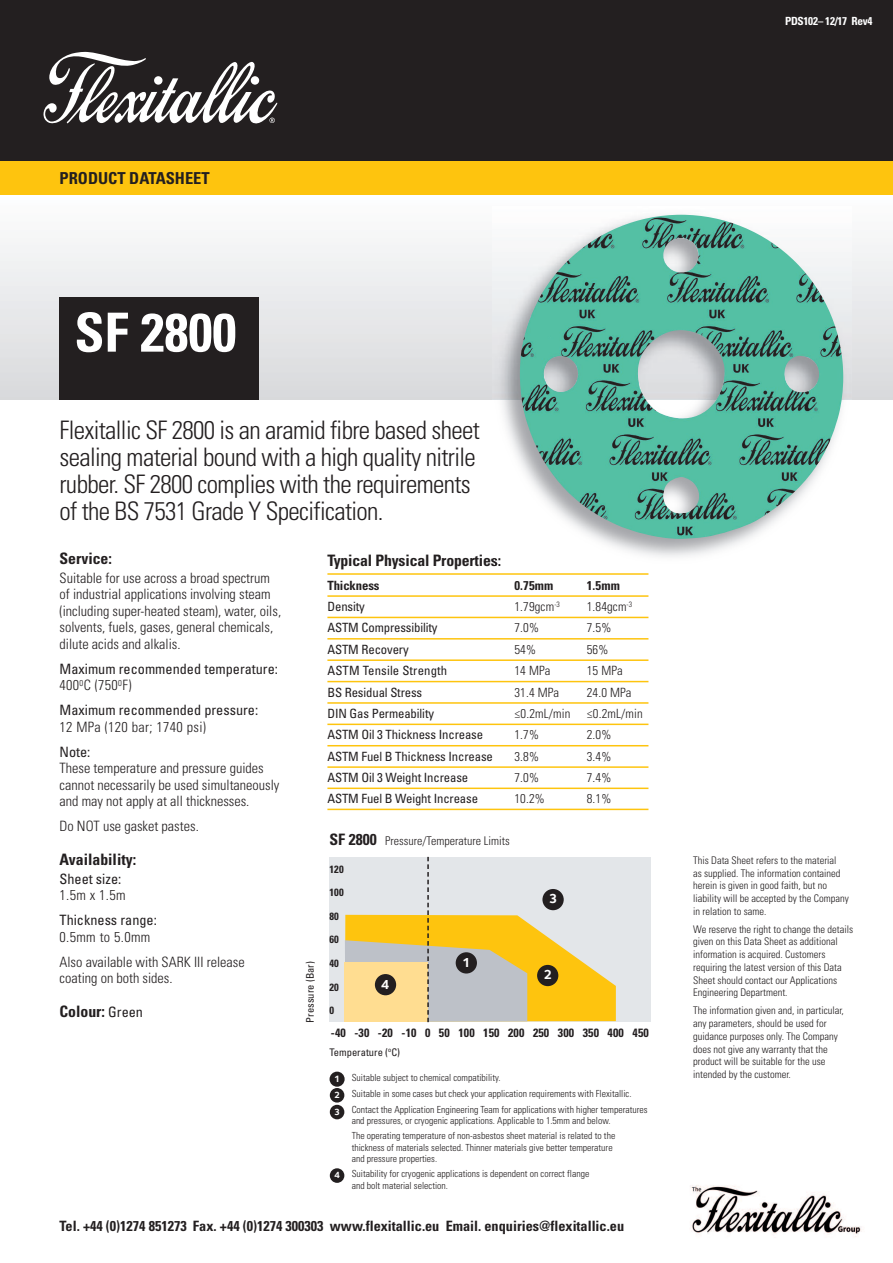
<style>
.page{position:relative;width:893px;height:1263px;background:#fff}
.page>*{position:absolute;margin:0;border:0;box-sizing:border-box;transform-origin:0 0}
.t1{font:700 condensed 54px "Univers LT Std";color:#fff}
.t2{font:300 condensed 25.5px/27px "Univers LT Std";letter-spacing:-.025em;color:#231f20}
.t3{font:700 condensed 16.5px "Univers LT Std";color:#231f20}
.t4{font:700 condensed 15.75px "Univers LT Std";letter-spacing:-.01em;color:#231f20}
.t5{font:300 condensed 14.25px/16.5px "Univers LT Std";color:#231f20}
.t6{font:condensed 14.25px/16.5px "Univers LT Std";color:#231f20}
.t7{font:700 condensed 14.25px "Univers LT Std";color:#231f20}
.t8{font:300 condensed 14.25px "Univers LT Std";letter-spacing:.025em;color:#231f20}
.t9{font:700 13.5px "Foundry Sterling";color:#fff}
.t10{font:condensed 12.75px "Univers LT Std";letter-spacing:-.01em;color:#231f20}
.t11{font:300 condensed 12.75px "Univers LT Std";letter-spacing:.01em;color:#231f20}
.t12{font:700 condensed 12.75px "Univers LT Std";letter-spacing:-.01em;color:#231f20}
.t13{font:condensed 12.75px "Univers LT Std";letter-spacing:.01em;color:#231f20}
.t14{font:700 condensed 12px "Univers LT Std";letter-spacing:.015em;color:#231f20}
.t15{font:300 condensed 12px "Univers LT Std";color:#231f20}
.t16{font:700 condensed 11.25px "Univers LT Std";letter-spacing:-.025em;color:#fff}
.t17{font:300 condensed 10.5px/12.8px "Univers LT Std";color:#231f20}
.t18{font:condensed 10.5px "Univers LT Std";color:#231f20}
.t19{font:700 condensed 10.5px "Univers LT Std";letter-spacing:.01em;color:#231f20}
.t20{font:300 condensed 9.75px/15.5px "Univers LT Std";color:#231f20}
.t21{font:700 9.6px "Foundry Sterling";color:#fff}
.t22{font:700 9.3px/16.8px "Foundry Sterling";color:#fff}
.s1{font-weight:300}
.s2{font-weight:400;font-size:14.25px}
.s3{font-weight:700;font-size:15.75px}
</style>
<div class="page">
<div style="left:0;top:0;width:893px;height:162px;background:#231f20"></div>
<div style="left:0;top:162px;width:893px;height:34px;background:#fec40e"></div>
<svg style="left:44px;top:52px;width:233px;height:71px"></svg>
<img style="left:690px;top:1185px;width:172px;height:52px">
<div style="left:0;top:196px;width:893px;height:204px;background:linear-gradient(to bottom,#fdfefe,#d8d9dc)"></div>
<div style="left:60px;top:298px;width:199px;height:102px;background:#231f20"></div>
<hr style="left:327px;top:573px;width:321px;height:2px;background:#fec40e">
<hr style="left:327px;top:595px;width:321px;height:2px;background:#fec40e">
<hr style="left:327px;top:617px;width:321px;height:1px;background:#fec40e">
<hr style="left:327px;top:638px;width:321px;height:1px;background:#fec40e">
<hr style="left:327px;top:659px;width:321px;height:2px;background:#fec40e">
<hr style="left:327px;top:681px;width:321px;height:1px;background:#fec40e">
<hr style="left:327px;top:702px;width:321px;height:2px;background:#fec40e">
<hr style="left:327px;top:724px;width:321px;height:1px;background:#fec40e">
<hr style="left:327px;top:745px;width:321px;height:1px;background:#fec40e">
<hr style="left:327px;top:766px;width:321px;height:2px;background:#fec40e">
<hr style="left:327px;top:787px;width:321px;height:2px;background:#fec40e">
<hr style="left:327px;top:809px;width:321px;height:1px;background:#fec40e">
<div style="left:330px;top:857px;width:321px;height:164px;background:#e3e6e9"></div>
<div style="left:330px;top:1071px;width:15px;height:16px;background:#231f20;border-radius:50%"></div>
<div style="left:330px;top:1088px;width:14px;height:14px;background:#231f20;border-radius:50%"></div>
<div style="left:330px;top:1105px;width:14px;height:14px;background:#231f20;border-radius:50%"></div>
<div style="left:330px;top:1168px;width:14px;height:15px;background:#231f20;border-radius:50%"></div>
<svg style="left:345px;top:857px;width:271px;height:165px"></svg>
<div style="left:375px;top:974px;width:21px;height:21px;background:#231f20;border-radius:50%"></div>
<img style="left:493px;top:207px;width:358px;height:358px">
<img style="left:519px;top:215px;width:324px;height:324px">
<p class="t16" style="left:785px;top:17px;width:89px">PDS102– 12/17 Rev4</p>
<h3 class="t3" style="left:60px;top:172px;width:152px">PRODUCT DATASHEET</h3>
<h1 class="t1" style="left:74px;top:313px;width:163px">SF 2800</h1>
<h2 class="t2" style="left:60px;top:419px;width:422px">Flexitallic SF 2800 is an aramid fibre based sheet sealing material bound with a high quality nitrile rubber. SF 2800 complies with the requirements of the BS 7531 Grade Y Specification.</h2>
<h3 class="t4" style="left:60px;top:553px;width:54px">Service:</h3>
<h3 class="t5" style="left:60px;top:571px;width:223px">Suitable for use across a broad spectrum of industrial applications involving steam (including super-heated steam), water, oils, solvents, fuels, gases, general chemicals, dilute acids and alkalis.</h3>
<h3 class="t6" style="left:60px;top:662px;width:220px">Maximum recommended temperature:<br><span class="s1">400</span><sup>0</sup><span class="s1">C (750</span><sup>0</sup><span class="s1">F)</span></h3>
<h3 class="t6" style="left:60px;top:703px;width:200px">Maximum recommended pressure:</h3>
<h3 class="t8" style="left:60px;top:722px;width:148px">12 MPa (120 bar; 1740 psi)</h3>
<h3 class="t6" style="left:60px;top:745px;width:32px">Note:</h3>
<h3 class="t5" style="left:60px;top:761px;width:221px">These temperature and pressure guides cannot necessarily be used simultaneously and may not apply at all thicknesses.</h3>
<h3 class="t5" style="left:60px;top:819px;width:141px">Do NOT use gasket pastes.</h3>
<h3 class="t4" style="left:60px;top:853px;width:78px">Availability:</h3>
<h3 class="t6" style="left:60px;top:871px;width:63px">Sheet size:</h3>
<h3 class="t5" style="left:60px;top:888px;width:68px">1.5m x 1.5m</h3>
<h3 class="t6" style="left:60px;top:913px;width:99px">Thickness range:</h3>
<h3 class="t5" style="left:60px;top:925px;width:187px;line-height:25px">0.5mm to 5.0mm<br>Also available with SARK III release</h3>
<h3 class="t5" style="left:60px;top:971px;width:115px">coating on both sides.</h3>
<h3 class="t4" style="left:60px;top:1005px;width:85px">Colour: <span class="s2">Green</span></h3>
<p class="t18" style="left:306px;top:1023px;width:63px;rotate:-90deg">Pressure (Bar)</p>
<h3 class="t4" style="left:327px;top:555px;width:175px">Typical Physical Properties:</h3>
<p class="t12" style="left:327px;top:580px;width:54px">Thickness</p>
<p class="t12" style="left:514px;top:580px;width:40px">0.75mm</p>
<p class="t12" style="left:587px;top:580px;width:35px">1.5mm</p>
<p class="t10" style="left:327px;top:602px;width:39px">Density</p>
<p class="t11" style="left:514px;top:602px;width:47px">1.79gcm<sup>-3</sup></p>
<p class="t11" style="left:587px;top:602px;width:47px">1.84gcm<sup>-3</sup></p>
<p class="t10" style="left:327px;top:623px;width:112px">ASTM Compressibility</p>
<p class="t11" style="left:514px;top:623px;width:26px">7.0%</p>
<p class="t11" style="left:587px;top:623px;width:26px">7.5%</p>
<p class="t10" style="left:327px;top:645px;width:83px">ASTM Recovery</p>
<p class="t11" style="left:514px;top:645px;width:23px">54%</p>
<p class="t11" style="left:587px;top:645px;width:23px">56%</p>
<p class="t13" style="left:327px;top:666px;width:121px">ASTM Tensile Strength</p>
<p class="t11" style="left:514px;top:666px;width:38px">14 MPa</p>
<p class="t11" style="left:587px;top:666px;width:38px">15 MPa</p>
<p class="t10" style="left:327px;top:687px;width:96px">BS Residual Stress</p>
<p class="t11" style="left:514px;top:687px;width:46px">31.4 MPa</p>
<p class="t11" style="left:587px;top:687px;width:46px">24.0 MPa</p>
<p class="t10" style="left:327px;top:709px;width:108px">DIN Gas Permeability</p>
<p class="t11" style="left:514px;top:709px;width:57px">≤0.2mL/min</p>
<p class="t11" style="left:587px;top:709px;width:57px">≤0.2mL/min</p>
<p class="t10" style="left:327px;top:730px;width:157px">ASTM Oil 3 Thickness Increase</p>
<p class="t11" style="left:514px;top:730px;width:26px">1.7%</p>
<p class="t11" style="left:587px;top:730px;width:26px">2.0%</p>
<p class="t10" style="left:327px;top:751px;width:167px">ASTM Fuel B Thickness Increase</p>
<p class="t11" style="left:514px;top:751px;width:26px">3.8%</p>
<p class="t11" style="left:587px;top:751px;width:26px">3.4%</p>
<p class="t10" style="left:327px;top:773px;width:142px">ASTM Oil 3 Weight Increase</p>
<p class="t11" style="left:514px;top:773px;width:26px">7.0%</p>
<p class="t11" style="left:587px;top:773px;width:26px">7.4%</p>
<p class="t10" style="left:327px;top:794px;width:152px">ASTM Fuel B Weight Increase</p>
<p class="t11" style="left:514px;top:794px;width:32px">10.2%</p>
<p class="t11" style="left:587px;top:794px;width:26px">8.1%</p>
<p class="t15" style="left:330px;top:836px;width:182px"><span class="s3">SF 2800</span> Pressure/Temperature Limits</p>
<p class="t19" style="left:330px;top:865px;width:16px">120</p>
<p class="t19" style="left:330px;top:889px;width:16px">100</p>
<p class="t19" style="left:330px;top:912px;width:11px">80</p>
<p class="t19" style="left:330px;top:936px;width:11px">60</p>
<p class="t19" style="left:330px;top:959px;width:11px">40</p>
<p class="t19" style="left:330px;top:983px;width:11px">20</p>
<p class="t19" style="left:330px;top:1007px;width:6px">0</p>
<p class="t14" style="left:331px;top:1028px;width:319px">-40 -30 -20 -10 0 50 100 150 200 250 300 350 400 450</p>
<p class="t20" style="left:352px;top:1071px;width:297px">Suitable subject to chemical compatibility.<br>Suitable in some cases but check your application requirements with Flexitallic.<br>Contact the Application Engineering Team for applications with higher temperatures</p>
<p class="t20" style="left:352px;top:1113px;width:265px">and pressures, or cryogenic applications. Applicable to 1.5mm and below.<br>The operating temperature of non-asbestos sheet material is related to the</p>
<p class="t20" style="left:352px;top:1142px;width:262px;line-height:11.2px">thickness of materials selected. Thinner materials give better temperature and pressure properties.</p>
<p class="t20" style="left:352px;top:1169px;width:239px;line-height:11.2px">Suitability for cryogenic applications is dependent on correct flange and bolt material selection.</p>
<p class="t9" style="left:549px;top:893px;width:10px">3</p>
<p class="t9" style="left:462px;top:957px;width:10px">1</p>
<p class="t9" style="left:544px;top:969px;width:10px">2</p>
<p class="t9" style="left:381px;top:979px;width:10px">4</p>
<p class="t18" style="left:330px;top:1048px;width:72px">Temperature (<sup>o</sup>C)</p>
<p class="t21" style="left:334px;top:1075px;width:8px">1</p>
<p class="t22" style="left:334px;top:1087px;width:7px">2<br>3</p>
<p class="t22" style="left:334px;top:1167px;width:7px">4</p>
<h3 class="t7" style="left:60px;top:1220px;width:566px">Tel. +44 (0)1274 851273 Fax. +44 (0)1274 300303 www.flexitallic.eu Email. enquiries@flexitallic.eu</h3>
<p class="t17" style="left:693px;top:855px;width:157px">This Data Sheet refers to the material<br>as supplied. The information contained herein is given in good faith, but no liability will be accepted by the Company in relation to same.</p>
<p class="t17" style="left:693px;top:923px;width:162px">We reserve the right to change the details given on this Data Sheet as additional information is acquired. Customers requiring the latest version of this Data Sheet should contact our Applications Engineering Department.</p>
<p class="t17" style="left:693px;top:1005px;width:152px">The information given and, in particular, any parameters, should be used for guidance purposes only. The Company does not give any warranty that the product will be suitable for the use intended by the customer.</p>
</div>
